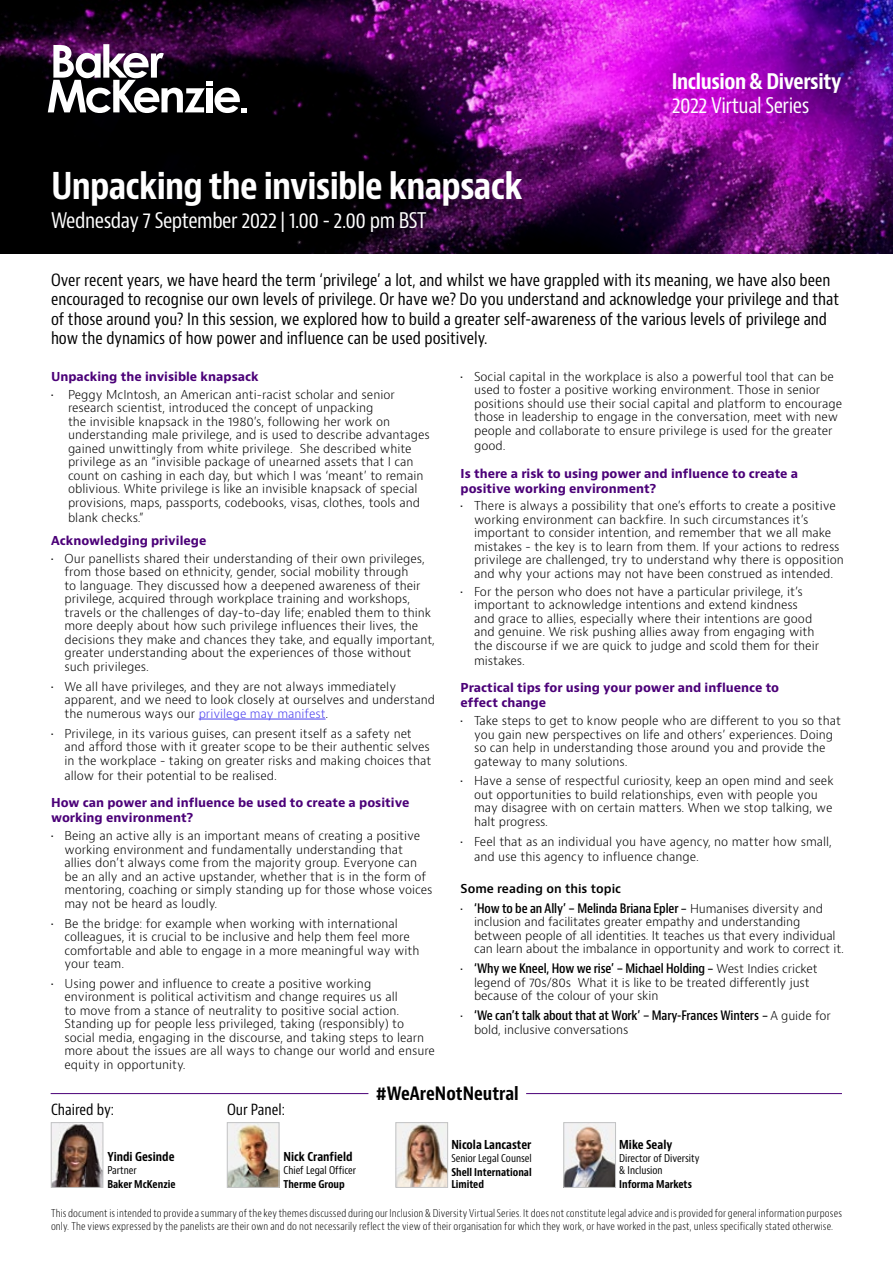
<style>
.page{position:relative;width:893px;height:1263px;background:#fff}
.page>*{position:absolute;margin:0;border:0;box-sizing:border-box;transform-origin:0 0}
.t1{font:700 condensed 36px "Baker Mc Kenzie Bernini";letter-spacing:-.02em;color:#fff}
.t2{font:condensed 21px "Baker Mc Kenzie Bernini";letter-spacing:-.02em;color:#fff}
.t3{font:700 condensed 21px "Baker Mc Kenzie Bernini";letter-spacing:-.02em;color:#fff}
.t4{font:700 condensed 18px "Baker Mc Kenzie Bernini";color:#000}
.t5{font:condensed 16.5px/19.5px "Baker Mc Kenzie Bernini";color:#000}
.t6{font:condensed 15px "Baker Mc Kenzie Bernini";color:#000}
.t7{font:600 condensed 12.75px "Baker Mc Kenzie Bernini";letter-spacing:-.01em;color:#000}
.t8{font:300 12px/13.5px "Baker Mc Kenzie Bernini";color:#000}
.t9{font:700 12px/15px "Baker Mc Kenzie Bernini";color:#4b0078}
.t10{font:700 condensed 12px "Baker Mc Kenzie Bernini";color:#000}
.t11{font:600 12px "Baker Mc Kenzie Bernini";color:#000}
.t12{font:300 condensed 10.5px/13.5px "Baker Mc Kenzie Bernini";letter-spacing:.01em;color:#000}
.t13{font:condensed 10.5px/12px "Baker Mc Kenzie Bernini";color:#000}
.t14{font:700 condensed 10.5px/12px "Baker Mc Kenzie Bernini";color:#000}
.s1{font-weight:300;font-stretch:normal;font-size:12px}
.s2{font-size:12px}
.s3{color:#4b40ee}
</style>
<div class="page">
<hr style="left:199px;top:719px;width:127px;height:1px;background:#4b40ee">
<img style="left:0;top:0;width:893px;height:253px">
<svg style="left:48px;top:44px;width:199px;height:69px"></svg>
<hr style="left:51px;top:1093px;width:317px;height:1px;background:#4b0078">
<img style="left:566px;top:1124px;width:48px;height:61px">
<div style="left:564px;top:1122px;width:52px;height:65px;border:1px solid #c2c3c4"></div>
<img style="left:229px;top:1124px;width:48px;height:61px">
<div style="left:227px;top:1122px;width:52px;height:65px;border:1px solid #c2c3c4"></div>
<img style="left:398px;top:1124px;width:48px;height:61px">
<div style="left:396px;top:1122px;width:52px;height:65px;border:1px solid #c2c3c4"></div>
<img style="left:53px;top:1124px;width:48px;height:61px">
<div style="left:51px;top:1122px;width:52px;height:65px;border:1px solid #c2c3c4"></div>
<hr style="left:526px;top:1093px;width:316px;height:1px;background:#4b0078">
<h1 class="t1" style="left:51px;top:164px;width:473px">Unpacking the invisible knapsack</h1>
<h2 class="t2" style="left:51px;top:207px;width:377px">Wednesday 7 September 2022 | 1.00 - 2.00 pm BST</h2>
<h2 class="t3" style="left:672px;top:68px;width:171px">Inclusion &amp; Diversity</h2>
<h2 class="t2" style="left:672px;top:92px;width:139px">2022 Virtual Series</h2>
<p class="t5" style="left:51px;top:270px;width:789px">Over recent years, we have heard the term ‘privilege’ a lot, and whilst we have grappled with its meaning, we have also been encouraged to recognise our own levels of privilege. Or have we? Do you understand and acknowledge your privilege and that of those around you? In this session, we explored how to build a greater self-awareness of the various levels of privilege and how the dynamics of how power and influence can be used positively.</p>
<p class="t8" style="left:474px;top:370px;width:370px;text-indent:-14px">• Social capital in the workplace is also a powerful tool that can be used to foster a positive working environment. Those in senior positions should use their social capital and platform to encourage those in leadership to engage in the conversation, meet with new people and collaborate to ensure privilege is used for the greater</p>
<p class="t8" style="left:474px;top:439px;width:33px">good.</p>
<p class="t9" style="left:461px;top:466px;width:339px">Is there a risk to using power and influence to create a positive working environment?</p>
<p class="t8" style="left:474px;top:499px;width:371px;text-indent:-14px">• There is always a possibility that one’s efforts to create a positive working environment can backfire. In such circumstances it’s important to consider intention, and remember that we all make mistakes - the key is to learn from them. If your actions to redress privilege are challenged, try to understand why there is opposition and why your actions may not have been construed as intended.</p>
<p class="t8" style="left:474px;top:585px;width:347px;text-indent:-14px">• For the person who does not have a particular privilege, it’s important to acknowledge intentions and extend kindness and grace to allies, especially where their intentions are good and genuine. We risk pushing allies away from engaging with the discourse if we are quick to judge and scold them for their</p>
<p class="t8" style="left:474px;top:654px;width:52px">mistakes.</p>
<p class="t9" style="left:461px;top:681px;width:320px">Practical tips for using your power and influence to effect change</p>
<p class="t8" style="left:474px;top:714px;width:368px;text-indent:-14px">• Take steps to get to know people who are different to you so that you gain new perspectives on life and others’ experiences. Doing so can help in understanding those around you and provide the gateway to many solutions.</p>
<p class="t8" style="left:474px;top:774px;width:361px;text-indent:-14px">• Have a sense of respectful curiosity, keep an open mind and seek out opportunities to build relationships, even with people you may disagree with on certain matters. When we stop talking, we halt progress.</p>
<p class="t8" style="left:474px;top:834px;width:359px;line-height:15px;text-indent:-14px">• Feel that as an individual you have agency, no matter how small, and use this agency to influence change.</p>
<p class="t11" style="left:461px;top:881px;width:162px">Some reading on this topic</p>
<p class="t7" style="left:461px;top:900px;width:364px"><span class="s1">•</span> ‘How to be an Ally’ – Melinda Briana Epler <span class="s2">–</span> <span class="s1">Humanises diversity and</span></p>
<p class="t8" style="left:474px;top:915px;width:371px">inclusion and facilitates greater empathy and understanding between people of all identities. It teaches us that every individual can learn about the imbalance in opportunity and work to correct it.</p>
<p class="t7" style="left:461px;top:961px;width:359px"><span class="s1">•</span> ‘Why we Kneel, How we rise’ – Michael Holding <span class="s2">–</span> <span class="s1">West Indies cricket</span></p>
<p class="t8" style="left:474px;top:976px;width:337px">legend of 70s/80s What it is like to be treated differently just because of the colour of your skin</p>
<p class="t7" style="left:461px;top:1008px;width:372px"><span class="s1">•</span> ‘We can’t talk about that at Work’ – Mary-Frances Winters <span class="s2">–</span> <span class="s1">A guide for</span></p>
<p class="t8" style="left:474px;top:1023px;width:156px">bold, inclusive conversations</p>
<p class="t9" style="left:51px;top:369px;width:209px">Unpacking the invisible knapsack</p>
<p class="t8" style="left:68px;top:388px;width:363px;text-indent:-17px">• Peggy McIntosh, an American anti-racist scholar and senior research scientist, introduced the concept of unpacking<br>the invisible knapsack in the 1980’s, following her work on understanding male privilege, and is used to describe advantages gained unwittingly from white privilege. She described white privilege as an “invisible package of unearned assets that I can count on cashing in each day, but which I was ‘meant’ to remain oblivious. White privilege is like an invisible knapsack of special provisions, maps, passports, codebooks, visas, clothes, tools and</p>
<p class="t8" style="left:68px;top:511px;width:77px">blank checks.”</p>
<p class="t9" style="left:51px;top:533px;width:157px">Acknowledging privilege</p>
<p class="t8" style="left:65px;top:552px;width:372px;text-indent:-14px">• Our panellists shared their understanding of their own privileges, from those based on ethnicity, gender, social mobility through<br>to language. They discussed how a deepened awareness of their privilege, acquired through workplace training and workshops, travels or the challenges of day-to-day life; enabled them to think more deeply about how such privilege influences their lives, the decisions they make and chances they take, and equally important, greater understanding about the experiences of those without such privileges.</p>
<p class="t8" style="left:65px;top:680px;width:372px;text-indent:-14px">• We all have privileges, and they are not always immediately apparent, and we need to look closely at ourselves and understand the numerous ways our <span class="s3">privilege may manifest</span>.</p>
<p class="t8" style="left:65px;top:727px;width:368px;text-indent:-14px">• Privilege, in its various guises, can present itself as a safety net and afford those with it greater scope to be their authentic selves in the workplace - taking on greater risks and making choices that</p>
<p class="t8" style="left:65px;top:769px;width:214px">allow for their potential to be realised.</p>
<p class="t9" style="left:51px;top:796px;width:360px">How can power and influence be used to create a positive working environment?</p>
<p class="t8" style="left:65px;top:829px;width:369px;text-indent:-14px">• Being an active ally is an important means of creating a positive working environment and fundamentally understanding that allies don’t always come from the majority group. Everyone can be an ally and an active upstander, whether that is in the form of mentoring, coaching or simply standing up for those whose voices may not be heard as loudly.</p>
<p class="t8" style="left:65px;top:916px;width:356px;text-indent:-14px">• Be the bridge: for example when working with international colleagues, it is crucial to be inclusive and help them feel more comfortable and able to engage in a more meaningful way with your team.</p>
<p class="t8" style="left:65px;top:977px;width:372px;text-indent:-14px">• Using power and influence to create a positive working environment is political activitism and change requires us all<br>to move from a stance of neutrality to positive social action.<br>Standing up for people less privileged, taking (responsibly) to social media, engaging in the discourse, and taking steps to learn more about the issues are all ways to change our world and ensure equity in opportunity.</p>
<p class="t6" style="left:51px;top:1101px;width:65px">Chaired by:</p>
<p class="t6" style="left:227px;top:1101px;width:59px">Our Panel:</p>
<p class="t10" style="left:107px;top:1149px;width:69px">Yindi Gesinde</p>
<p class="t13" style="left:107px;top:1164px;width:31px">Partner</p>
<p class="t14" style="left:107px;top:1178px;width:70px">Baker McKenzie</p>
<p class="t10" style="left:283px;top:1149px;width:71px">Nick Cranfield</p>
<p class="t13" style="left:283px;top:1164px;width:74px">Chief Legal Officer</p>
<p class="t14" style="left:283px;top:1178px;width:63px">Therme Group</p>
<h3 class="t4" style="left:376px;top:1082px;width:144px">#WeAreNotNeutral</h3>
<p class="t10" style="left:451px;top:1137px;width:82px">Nicola Lancaster</p>
<p class="t13" style="left:451px;top:1152px;width:82px">Senior Legal Counsel</p>
<p class="t14" style="left:451px;top:1166px;width:82px">Shell International<br>Limited</p>
<p class="t10" style="left:619px;top:1137px;width:55px">Mike Sealy</p>
<p class="t13" style="left:619px;top:1152px;width:82px">Director of Diversity &amp; Inclusion</p>
<p class="t14" style="left:619px;top:1178px;width:74px">Informa Markets</p>
<p class="t12" style="left:51px;top:1206px;width:792px">This document is intended to provide a summary of the key themes discussed during our Inclusion &amp; Diversity Virtual Series. It does not constitute legal advice and is provided for general information purposes only. The views expressed by the panelists are their own and do not necessarily reflect the view of their organisation for which they work, or have worked in the past, unless specifically stated otherwise.</p>
</div>
